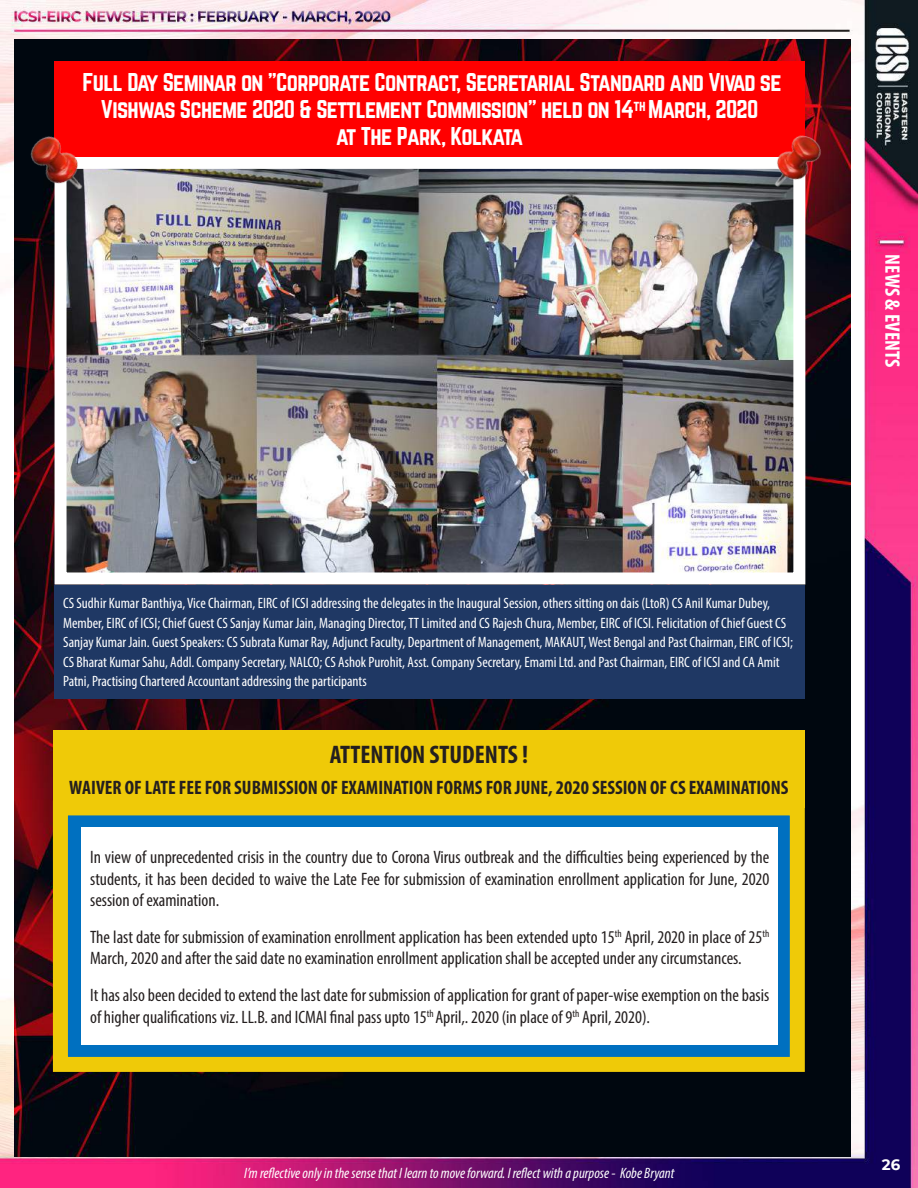
<style>
.page{position:relative;width:918px;height:1188px;background:#fff}
.page>*{position:absolute;margin:0;border:0;box-sizing:border-box;transform-origin:0 0}
.t1{font:700 condensed 25.5px "Myriad Pro";color:#241f1f}
.t2{font:22.5px/27px "Norwester";letter-spacing:-.03em;color:#fff;text-align:center}
.t3{font:700 condensed 21px "Myriad Pro";color:#fff}
.t4{font:700 condensed 19.5px "Myriad Pro";color:#241f1f}
.t5{font:condensed 18px/21.6px "Myriad Pro";color:#241f1f}
.t6{font:condensed 15px/19.5px "Myriad Pro";color:#fff}
.t7{font:italic condensed 15px "Myriad Pro";color:#fff}
.t8{font:700 15px "Montserrat";color:#fff}
</style>
<div class="page">
<img style="left:0;top:0;width:918px;height:1188px">
<img style="left:14px;top:40px;width:836px;height:1117px">
<div style="left:55px;top:585px;width:750px;height:113px;background:#1f3864"></div>
<img style="left:68px;top:170px;width:724px;height:401px">
<div style="left:55px;top:157px;width:750px;height:427px;border:12px solid #fff"></div>
<div style="left:55px;top:62px;width:750px;height:95px;background:#f00"></div>
<img style="left:0;top:112px;width:121px;height:116px">
<img style="left:753px;top:126px;width:97px;height:80px">
<div style="left:53px;top:800px;width:752px;height:272px;background:#0070c0;border:15px solid #efca08"></div>
<div style="left:82px;top:827px;width:696px;height:218px;background:#fff"></div>
<div style="left:53px;top:730px;width:752px;height:78px;background:#efca08"></div>
<p class="t2" style="left:83px;top:70px;width:701px">Full Day Seminar on "Corporate Contract, Secretarial Standard and Vivad se<br>Vishwas Scheme 2020 &amp; Settlement Commission" held on 14<sup>th</sup> March, 2020<br>at The Park, Kolkata</p>
<p class="t3" style="left:906px;top:254px;width:114px;rotate:90deg">NEWS &amp; EVENTS</p>
<p class="t6" style="left:63px;top:593px;width:731px">CS Sudhir Kumar Banthiya, Vice Chairman, EIRC of ICSI addressing the delegates in the Inaugural Session, others sitting on dais (LtoR) CS Anil Kumar Dubey, Member, EIRC of ICSI; Chief Guest CS Sanjay Kumar Jain, Managing Director, TT Limited and CS Rajesh Chura, Member, EIRC of ICSI. Felicitation of Chief Guest CS Sanjay Kumar Jain. Guest Speakers: CS Subrata Kumar Ray, Adjunct Faculty, Department of Management, MAKAUT, West Bengal and Past Chairman, EIRC of ICSI; CS Bharat Kumar Sahu, Addl. Company Secretary, NALCO; CS Ashok Purohit, Asst. Company Secretary, Emami Ltd. and Past Chairman, EIRC of ICSI and CA Amit Patni, Practising Chartered Accountant addressing the participants</p>
<h1 class="t1" style="left:330px;top:739px;width:200px">ATTENTION STUDENTS !</h1>
<p class="t4" style="left:69px;top:776px;width:721px">WAIVER OF LATE FEE FOR SUBMISSION OF EXAMINATION FORMS FOR JUNE, 2020 SESSION OF CS EXAMINATIONS</p>
<p class="t5" style="left:90px;top:846px;width:681px;text-align:justify">In view of unprecedented crisis in the country due to Corona Virus outbreak and the difficulties being experienced by the students, it has been decided to waive the Late Fee for submission of examination enrollment application for June, 2020 session of examination.</p>
<p class="t5" style="left:90px;top:926px;width:681px">The last date for submission of examination enrollment application has been extended upto 15<sup>th</sup> April, 2020 in place of 25<sup>th<br></sup>March, 2020 and after the said date no examination enrollment application shall be accepted under any circumstances.</p>
<p class="t5" style="left:90px;top:984px;width:681px">It has also been decided to extend the last date for submission of application for grant of paper-wise exemption on the basis of higher qualifications viz. LL.B. and ICMAI final pass upto 15<sup>th</sup> April,. 2020 (in place of 9<sup>th</sup> April, 2020).</p>
<p class="t7" style="left:244px;top:1164px;width:432px">I’m reflective only in the sense that I learn to move forward. I reflect with a purpose - Kobe Bryant</p>
<p class="t8" style="left:882px;top:1154px;width:20px">26</p>
</div>
